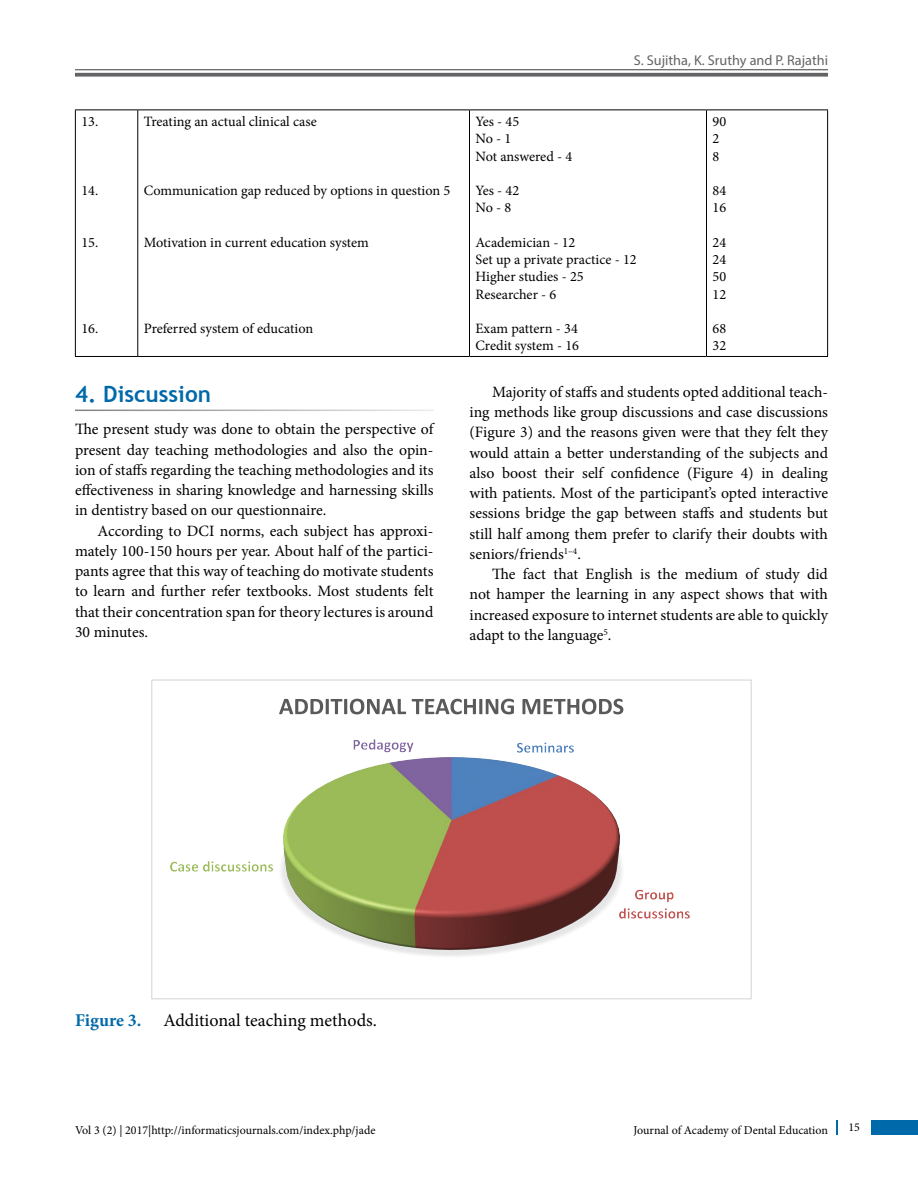
<style>
.page{position:relative;width:918px;height:1188px;background:#fff}
.page>*{position:absolute;margin:0;border:0;box-sizing:border-box;transform-origin:0 0}
.t1{font:700 22.5px "Trebuchet MS";color:#0069aa}
.Fig_cap{font:18px "Minion Pro";color:#000}
.Text_Ind{font:15.75px/20.2px "Minion Pro";color:#000;text-align:justify}
.Text{font:15.75px/20.2px "Minion Pro";color:#000;text-align:justify}
.TabBody{font:14.25px "Minion Pro";color:#000}
.t2{font:14.25px "Myriad Pro";color:#636466}
.t3{font:12px "Minion Pro";color:#000}
.s1{font-weight:700;color:#0069aa}
</style>
<div class="page">
<div style="left:872px;top:1120px;width:46px;height:15px;background:#0069aa"></div>
<svg style="left:836px;top:1120px;width:1px;height:15px"></svg>
<hr style="left:75px;top:69px;width:753px;height:1px;background:#636466">
<svg style="left:75px;top:73px;width:753px;height:4px;background:#737375"></svg>
<hr style="left:137px;top:110px;width:1px;height:246px;background:#000">
<hr style="left:469px;top:110px;width:1px;height:246px;background:#000">
<hr style="left:706px;top:110px;width:1px;height:246px;background:#000">
<hr style="left:75px;top:110px;width:63px;height:1px;background:#000">
<hr style="left:75px;top:110px;width:1px;height:246px;background:#000">
<hr style="left:138px;top:110px;width:331px;height:1px;background:#000">
<hr style="left:470px;top:110px;width:236px;height:1px;background:#000">
<hr style="left:706px;top:110px;width:122px;height:1px;background:#000">
<hr style="left:827px;top:110px;width:1px;height:246px;background:#000">
<hr style="left:75px;top:356px;width:63px;height:1px;background:#000">
<hr style="left:138px;top:356px;width:331px;height:1px;background:#000">
<hr style="left:470px;top:356px;width:236px;height:1px;background:#000">
<hr style="left:706px;top:356px;width:122px;height:1px;background:#000">
<img style="left:283px;top:757px;width:339px;height:199px">
<img style="left:507px;top:742px;width:80px;height:24px">
<img style="left:635px;top:889px;width:39px;height:10px">
<img style="left:610px;top:899px;width:80px;height:32px">
<img style="left:170px;top:853px;width:115px;height:32px">
<img style="left:343px;top:739px;width:80px;height:23px">
<svg style="left:279px;top:699px;width:344px;height:15px"></svg>
<p class="TabBody" style="left:81px;top:112px;width:18px">13.</p>
<p class="TabBody" style="left:144px;top:112px;width:175px">Treating an actual clinical case</p>
<p class="TabBody" style="left:81px;top:181px;width:18px">14.</p>
<p class="TabBody" style="left:81px;top:233px;width:18px">15.</p>
<p class="TabBody" style="left:144px;top:181px;width:308px">Communication gap reduced by options in question 5</p>
<p class="TabBody" style="left:144px;top:233px;width:227px">Motivation in current education system</p>
<p class="TabBody" style="left:81px;top:319px;width:18px">16.</p>
<p class="TabBody" style="left:144px;top:319px;width:171px">Preferred system of education</p>
<h1 class="t1" style="left:75px;top:380px;width:138px">4. Discussion</h1>
<p class="Text" style="left:75px;top:419px;width:360px">The present study was done to obtain the perspective of present day teaching methodologies and also the opin&shy;ion of staffs regarding the teaching methodologies and its effectiveness in sharing knowledge and harnessing skills in dentistry based on our questionnaire.</p>
<p class="Text_Ind" style="left:75px;top:520px;width:360px;text-indent:23px">According to DCI norms, each subject has approxi&shy;mately 100-150 hours per year. About half of the partici&shy;pants agree that this way of teaching do motivate students to learn and further refer textbooks. Most students felt that their concentration span for theory lectures is around 30 minutes.</p>
<p class="t2" style="left:634px;top:51px;width:196px">S. Sujitha, K. Sruthy and P. Rajathi</p>
<p class="TabBody" style="left:476px;top:112px;width:45px">Yes - 45</p>
<p class="TabBody" style="left:476px;top:129px;width:37px">No - 1</p>
<p class="TabBody" style="left:476px;top:147px;width:98px">Not answered - 4</p>
<p class="TabBody" style="left:476px;top:181px;width:45px">Yes - 42</p>
<p class="TabBody" style="left:476px;top:198px;width:37px">No - 8</p>
<p class="TabBody" style="left:476px;top:233px;width:101px">Academician - 12</p>
<p class="TabBody" style="left:476px;top:250px;width:163px">Set up a private practice - 12</p>
<p class="TabBody" style="left:476px;top:267px;width:110px">Higher studies - 25</p>
<p class="TabBody" style="left:476px;top:285px;width:82px">Researcher - 6</p>
<p class="TabBody" style="left:476px;top:319px;width:104px">Exam pattern - 34</p>
<p class="TabBody" style="left:476px;top:336px;width:105px">Credit system - 16</p>
<p class="TabBody" style="left:712px;top:112px;width:15px">90</p>
<p class="TabBody" style="left:712px;top:129px;width:8px">2</p>
<p class="TabBody" style="left:712px;top:147px;width:8px">8</p>
<p class="TabBody" style="left:712px;top:181px;width:15px">84</p>
<p class="TabBody" style="left:712px;top:198px;width:15px">16</p>
<p class="TabBody" style="left:712px;top:233px;width:15px">24</p>
<p class="TabBody" style="left:712px;top:250px;width:15px">24</p>
<p class="TabBody" style="left:712px;top:267px;width:15px">50</p>
<p class="TabBody" style="left:712px;top:285px;width:15px">12</p>
<p class="TabBody" style="left:712px;top:319px;width:15px">68</p>
<p class="TabBody" style="left:712px;top:336px;width:15px">32</p>
<p class="Text_Ind" style="left:470px;top:382px;width:360px;text-indent:23px">Majority of staffs and students opted additional teach&shy;ing methods like group discussions and case discussions (Figure 3) and the reasons given were that they felt they would attain a better understanding of the subjects and also boost their self confidence (Figure 4) in dealing with patients. Most of the participant’s opted interactive sessions bridge the gap between staffs and students but still half among them prefer to clarify their doubts with seniors/friends<sup>1–4</sup>.</p>
<p class="Text_Ind" style="left:470px;top:564px;width:360px;text-indent:23px">The fact that English is the medium of study did not hamper the learning in any aspect shows that with increased exposure to internet students are able to quickly adapt to the language<sup>5</sup>.</p>
<p class="Fig_cap" style="left:75px;top:1008px;width:303px"><span class="s1">Figure 3.</span> Additional teaching methods.</p>
<p class="t3" style="left:75px;top:1123px;width:302px">Vol 3 (2) | 2017|http://informaticsjournals.com/index.php/jade</p>
<p class="t3" style="left:634px;top:1123px;width:196px">Journal of Academy of Dental Education</p>
<p class="t3" style="left:849px;top:1119px;width:13px">15</p>
</div>
